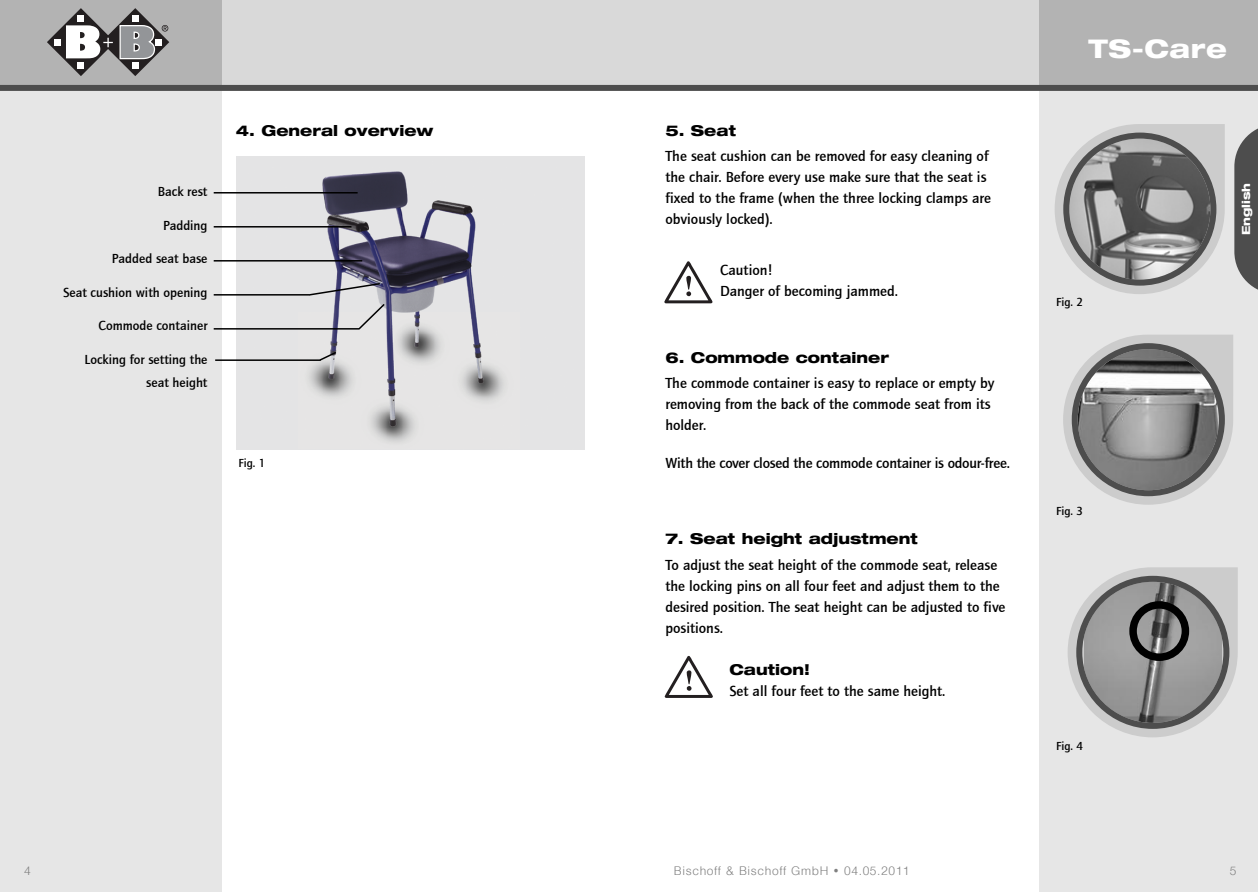
<style>
.page{position:relative;width:1258px;height:892px;background:#fff}
.page>*{position:absolute;margin:0;border:0;box-sizing:border-box;transform-origin:0 0}
.t1{font:italic 800 expanded 25.65px "Helvetica Neue";letter-spacing:.02em;color:#fff}
.t2{font:500 15px/21px "Quay Sans";color:#000}
.t3{font:800 expanded 15px "Helvetica Neue";color:#000}
.t4{font:500 13.5px/22.8px "Quay Sans";color:#000;text-align:right}
.t5{font:300 12px "Helvetica";letter-spacing:.05em;color:#808080}
.t6{font:500 12px "Quay Sans";color:#000}
.t7{font:800 expanded 11.25px "Helvetica Neue";color:#fff}
</style>
<div class="page">
<div style="left:1038px;top:88px;width:219px;height:804px;background:#e6e6e6"></div>
<img style="left:236px;top:157px;width:348px;height:293px">
<div style="left:0;top:88px;width:222px;height:804px;background:#e6e6e6"></div>
<div style="left:1038px;top:0;width:219px;height:88px;background:#b3b3b3"></div>
<div style="left:222px;top:0;width:816px;height:88px;background:#d9d9d9"></div>
<div style="left:0;top:0;width:222px;height:88px;background:#b3b3b3"></div>
<div style="left:0;top:85px;width:1257px;height:6px;background:#4d4d4d"></div>
<svg style="left:47px;top:8px;width:122px;height:68px"></svg>
<svg style="left:1234px;top:129px;width:23px;height:160px;background:#636363"></svg>
<hr style="left:214px;top:192px;width:143px;height:2px;background:#000">
<hr style="left:214px;top:226px;width:137px;height:2px;background:#000">
<hr style="left:214px;top:260px;width:148px;height:2px;background:#000">
<hr style="left:214px;top:294px;width:96px;height:2px;background:#000">
<hr style="left:214px;top:328px;width:145px;height:2px;background:#000">
<svg style="left:1055px;top:124px;width:169px;height:170px"></svg>
<svg style="left:308px;top:282px;width:78px;height:49px;background:#c8c8cc"></svg>
<hr style="left:215px;top:359px;width:106px;height:2px;background:#000">
<svg style="left:318px;top:350px;width:20px;height:12px"></svg>
<svg style="left:1063px;top:335px;width:170px;height:170px"></svg>
<div style="left:664px;top:258px;width:48px;height:48px;background:linear-gradient(to right,#fff,#fff)"></div>
<svg style="left:664px;top:261px;width:48px;height:42px"></svg>
<svg style="left:664px;top:656px;width:49px;height:42px"></svg>
<svg style="left:1068px;top:567px;width:169px;height:170px"></svg>
<p class="t4" style="left:158px;top:182px;width:51px">Back rest</p>
<p class="t4" style="left:163px;top:215px;width:46px">Padding</p>
<p class="t4" style="left:112px;top:249px;width:97px">Padded seat base</p>
<p class="t4" style="left:63px;top:282px;width:146px">Seat cushion with opening</p>
<p class="t4" style="left:98px;top:316px;width:110px">Commode container</p>
<p class="t4" style="left:85px;top:349px;width:124px">Locking for setting the seat height</p>
<p class="t3" style="left:236px;top:125px;width:199px">4. General overview</p>
<p class="t6" style="left:238px;top:458px;width:28px">Fig. 1</p>
<p class="t5" style="left:24px;top:866px;width:8px">4</p>
<p class="t3" style="left:665px;top:125px;width:72px">5. Seat</p>
<p class="t2" style="left:665px;top:147px;width:327px">The seat cushion can be removed for easy cleaning of the chair. Before every use make sure that the seat is fixed to the frame (when the three locking clamps are obviously locked).</p>
<p class="t2" style="left:720px;top:261px;width:179px">Caution!<br>Danger of becoming jammed.</p>
<p class="t3" style="left:665px;top:352px;width:225px">6. Commode container</p>
<p class="t2" style="left:665px;top:374px;width:330px">The commode container is easy to replace or empty by removing from the back of the commode seat from its holder.</p>
<p class="t2" style="left:665px;top:454px;width:346px">With the cover closed the commode container is odour-free.</p>
<p class="t3" style="left:665px;top:533px;width:254px">7. Seat height adjustment</p>
<p class="t2" style="left:665px;top:555px;width:341px">To adjust the seat height of the commode seat, release the locking pins on all four feet and adjust them to the desired position. The seat height can be adjusted to five positions.</p>
<p class="t3" style="left:729px;top:663px;width:82px">Caution!</p>
<p class="t2" style="left:729px;top:681px;width:217px">Set all four feet to the same height.</p>
<h1 class="t1" style="left:1088px;top:39px;width:140px">TS-Care</h1>
<p class="t6" style="left:1056px;top:297px;width:28px">Fig. 2</p>
<p class="t7" style="left:1241px;top:235px;width:54px;rotate:-90deg">English</p>
<p class="t6" style="left:1056px;top:506px;width:28px">Fig. 3</p>
<p class="t6" style="left:1056px;top:741px;width:28px">Fig. 4</p>
<p class="t5" style="left:674px;top:866px;width:237px">Bischoff &amp; Bischoff GmbH • 04.05.2011</p>
<p class="t5" style="left:1229px;top:866px;width:8px">5</p>
</div>
